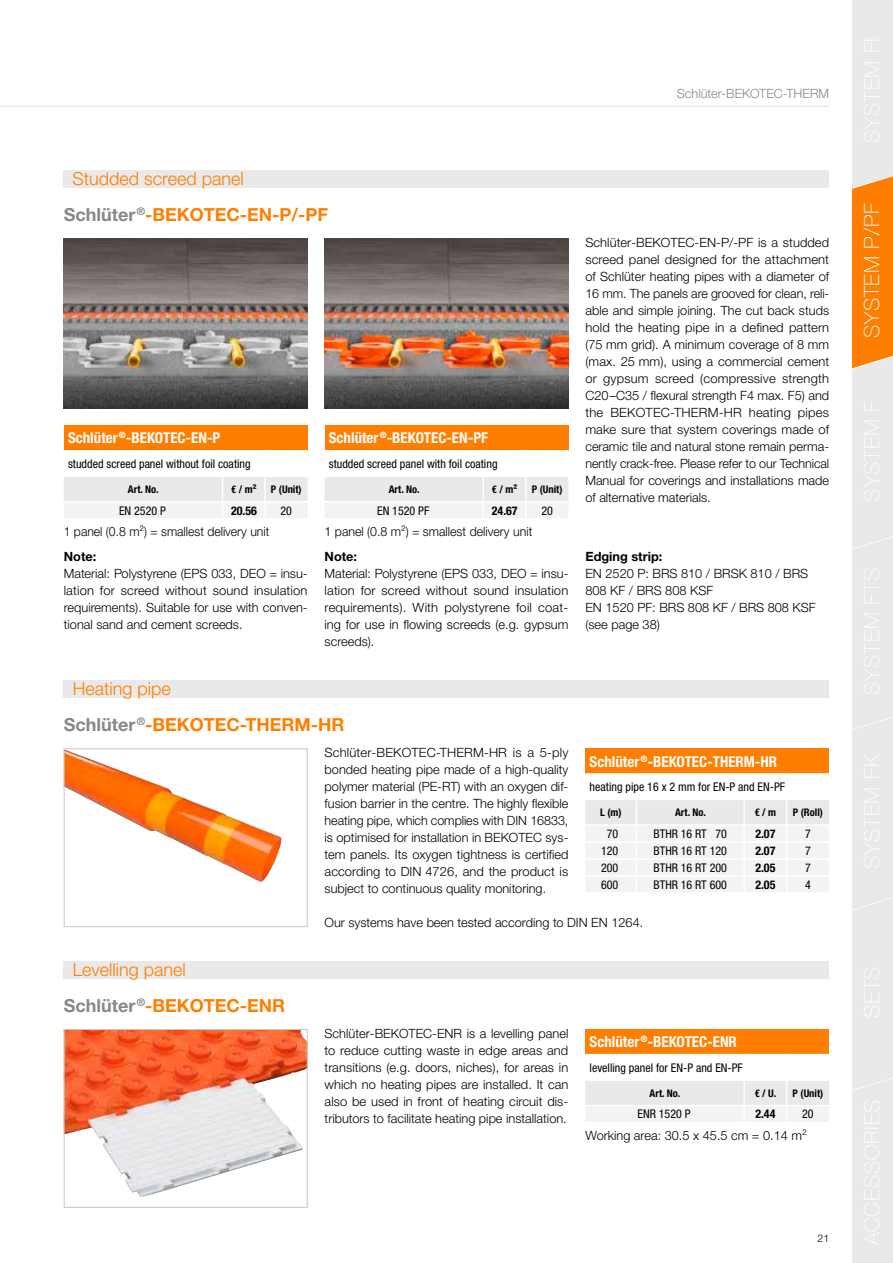
<style>
.page{position:relative;width:893px;height:1263px;background:#fff}
.page>*{position:absolute;margin:0;border:0;box-sizing:border-box;transform-origin:0 0}
.t1{font:100 21px "Helvetica Neue LT Pro";letter-spacing:.04em;color:#fff}
.t2{font:700 18px "Helvetica Neue LTW1 G";color:#ff7e00}
.t3{font:300 18px "Helvetica Neue LTW1 G";color:#ff7e00}
.t4{font:700 condensed 15px "Helvetica Neue LTW1 G";color:#fff}
.t5{font:300 12.75px/17px "Helvetica Neue LTW1 G";color:#000;text-align:justify}
.t6{font:300 12.75px "Helvetica Neue LTW1 G";color:#000;scale:.96 1}
.t7{font:300 12.75px "Helvetica Neue LTW1 G";color:#898888}
.t8{font:700 12.75px "Helvetica Neue LTW1 G";color:#000}
.t9{font:condensed 12px "Helvetica Neue LTW1 G";color:#000}
.t10{font:700 condensed 12px "Helvetica Neue LTW1 G";color:#000}
.t11{font:700 condensed 10.5px "Helvetica Neue LTW1 G";color:#000}
.t12{font:300 10.5px "Helvetica Neue LTW1 G";color:#000}
.s1{color:#898888}
</style>
<div class="page">
<hr style="left:0;top:106px;width:829px;height:1px;background:#e9e9e9">
<div style="left:64px;top:170px;width:765px;height:17px;background:#e9e9e9"></div>
<div style="left:64px;top:425px;width:244px;height:26px;background:#ff7e00"></div>
<hr style="left:64px;top:450px;width:159px;height:1px;background:#fff">
<hr style="left:223px;top:450px;width:42px;height:1px;background:#fff">
<hr style="left:265px;top:450px;width:43px;height:1px;background:#fff">
<svg style="left:64px;top:477px;width:244px;height:41px"></svg>
<div style="left:325px;top:425px;width:243px;height:26px;background:#ff7e00"></div>
<hr style="left:325px;top:450px;width:158px;height:1px;background:#fff">
<hr style="left:483px;top:450px;width:43px;height:1px;background:#fff">
<hr style="left:526px;top:450px;width:42px;height:1px;background:#fff">
<svg style="left:325px;top:477px;width:243px;height:41px"></svg>
<img style="left:66px;top:750px;width:216px;height:132px">
<div style="left:64px;top:748px;width:244px;height:179px;border:1px solid #c8c7c7"></div>
<div style="left:64px;top:680px;width:765px;height:17px;background:#e9e9e9"></div>
<div style="left:585px;top:748px;width:244px;height:26px;background:#ff7e00"></div>
<hr style="left:585px;top:773px;width:51px;height:2px;background:#fff">
<hr style="left:636px;top:773px;width:108px;height:2px;background:#fff">
<hr style="left:744px;top:773px;width:43px;height:2px;background:#fff">
<hr style="left:787px;top:773px;width:42px;height:2px;background:#fff">
<svg style="left:585px;top:800px;width:244px;height:92px"></svg>
<img style="left:66px;top:1031px;width:240px;height:166px">
<div style="left:64px;top:1029px;width:244px;height:179px;border:1px solid #c8c7c7"></div>
<div style="left:64px;top:961px;width:765px;height:17px;background:#e9e9e9"></div>
<div style="left:585px;top:1029px;width:244px;height:25px;background:#ff7e00"></div>
<svg style="left:585px;top:1081px;width:244px;height:41px"></svg>
<svg style="left:852px;top:0;width:41px;height:1263px"></svg>
<img style="left:64px;top:238px;width:244px;height:170px">
<img style="left:325px;top:238px;width:243px;height:170px">
<p class="t7" style="left:677px;top:86px;width:154px">Schlüter-BEKOTEC-THERM</p>
<h2 class="t3" style="left:73px;top:168px;width:173px">Studded screed panel</h2>
<h2 class="t2" style="left:64px;top:204px;width:266px"><span class="s1">Schlüter</span> <sup>®</sup>-BEKOTEC-EN-P/-PF</h2>
<p class="t4" style="left:68px;top:429px;width:154px">Schlüter <sup>®</sup>-BEKOTEC-EN-P</p>
<p class="t9" style="left:68px;top:456px;width:184px">studded screed panel without foil coating</p>
<p class="t11" style="left:128px;top:483px;width:32px">Art. No.</p>
<p class="t11" style="left:231px;top:483px;width:27px">€ / m²</p>
<p class="t11" style="left:271px;top:483px;width:32px">P (Unit)</p>
<p class="t9" style="left:119px;top:503px;width:48px">EN 2520 P</p>
<p class="t10" style="left:231px;top:503px;width:27px">20.56</p>
<p class="t9" style="left:281px;top:503px;width:13px">20</p>
<p class="t4" style="left:329px;top:429px;width:161px">Schlüter <sup>®</sup>-BEKOTEC-EN-PF</p>
<p class="t9" style="left:329px;top:456px;width:170px">studded screed panel with foil coating</p>
<p class="t11" style="left:389px;top:483px;width:32px">Art. No.</p>
<p class="t11" style="left:492px;top:483px;width:27px">€ / m²</p>
<p class="t11" style="left:532px;top:483px;width:32px">P (Unit)</p>
<p class="t9" style="left:377px;top:503px;width:54px">EN 1520 PF</p>
<p class="t10" style="left:492px;top:503px;width:27px">24.67</p>
<p class="t9" style="left:541px;top:503px;width:13px">20</p>
<p class="t6" style="left:64px;top:523px;width:216px">1 panel (0.8 m²) = smallest delivery unit</p>
<p class="t5" style="left:325px;top:523px;width:209px">1 panel (0.8 m²) = smallest delivery unit</p>
<p class="t8" style="left:64px;top:549px;width:34px">Note:</p>
<p class="t5" style="left:64px;top:565px;width:245px">Material: Polystyrene (EPS 033, DEO = insu&shy;lation for screed without sound insulation requirements). Suitable for use with conven&shy;tional sand and cement screeds.</p>
<p class="t8" style="left:325px;top:549px;width:34px">Note:</p>
<p class="t5" style="left:325px;top:565px;width:245px">Material: Polystyrene (EPS 033, DEO = insu&shy;lation for screed without sound insulation requirements). With polystyrene foil coat&shy;ing for use in flowing screeds (e.g. gypsum screeds).</p>
<h2 class="t3" style="left:73px;top:678px;width:100px">Heating pipe</h2>
<h2 class="t2" style="left:64px;top:714px;width:282px"><span class="s1">Schlüter</span> <sup>®</sup>-BEKOTEC-THERM-HR</h2>
<p class="t5" style="left:325px;top:744px;width:245px">Schlüter-BEKOTEC-THERM-HR is a 5-ply bonded heating pipe made of a high-quality polymer material (PE-RT) with an oxygen dif&shy;fusion barrier in the centre. The highly flexible heating pipe, which complies with DIN 16833, is optimised for installation in BEKOTEC sys&shy;tem panels. Its oxygen tightness is certified according to DIN 4726, and the product is subject to continuous quality monitoring.</p>
<p class="t5" style="left:585px;top:234px;width:245px">Schlüter-BEKOTEC-EN-P/-PF is a studded screed panel designed for the attachment of Schlüter heating pipes with a diameter of 16 mm. The panels are grooved for clean, reli&shy;able and simple joining. The cut back studs hold the heating pipe in a defined pattern (75 mm grid). A minimum coverage of 8 mm (max. 25 mm), using a commercial cement or gypsum screed (compressive strength C20–C35 / flexural strength F4 max. F5) and the BEKOTEC-THERM-HR heating pipes make sure that system coverings made of ceramic tile and natural stone remain perma&shy;nently crack-free. Please refer to our Technical Manual for coverings and installations made of alternative materials.</p>
<p class="t8" style="left:585px;top:549px;width:78px">Edging strip:</p>
<p class="t5" style="left:585px;top:565px;width:232px;text-align:left">EN 2520 P: BRS 810 / BRSK 810 / BRS<br>808 KF / BRS 808 KSF<br>EN 1520 PF: BRS 808 KF / BRS 808 KSF (see page 38)</p>
<p class="t4" style="left:590px;top:752px;width:189px">Schlüter <sup>®</sup>-BEKOTEC-THERM-HR</p>
<p class="t9" style="left:590px;top:780px;width:197px">heating pipe 16 x 2 mm for EN-P and EN-PF</p>
<p class="t11" style="left:600px;top:806px;width:23px">L (m)</p>
<p class="t11" style="left:675px;top:806px;width:32px">Art. No.</p>
<p class="t11" style="left:755px;top:806px;width:23px">€ / m</p>
<p class="t11" style="left:793px;top:806px;width:32px">P (Roll)</p>
<p class="t9" style="left:607px;top:826px;width:13px">70</p>
<p class="t9" style="left:654px;top:826px;width:75px">BTHR 16 RT 70</p>
<p class="t10" style="left:755px;top:826px;width:22px">2.07</p>
<p class="t9" style="left:805px;top:826px;width:7px">7</p>
<p class="t9" style="left:601px;top:843px;width:19px">120</p>
<p class="t9" style="left:654px;top:843px;width:75px">BTHR 16 RT 120</p>
<p class="t10" style="left:755px;top:843px;width:22px">2.07</p>
<p class="t9" style="left:805px;top:843px;width:7px">7</p>
<p class="t9" style="left:601px;top:860px;width:19px">200</p>
<p class="t9" style="left:654px;top:860px;width:75px">BTHR 16 RT 200</p>
<p class="t10" style="left:755px;top:860px;width:22px">2.05</p>
<p class="t9" style="left:805px;top:860px;width:7px">7</p>
<p class="t9" style="left:601px;top:877px;width:19px">600</p>
<p class="t9" style="left:654px;top:877px;width:75px">BTHR 16 RT 600</p>
<p class="t10" style="left:755px;top:877px;width:22px">2.05</p>
<p class="t9" style="left:805px;top:877px;width:7px">4</p>
<h2 class="t3" style="left:73px;top:958px;width:115px">Levelling panel</h2>
<h2 class="t2" style="left:64px;top:994px;width:223px"><span class="s1">Schlüter</span> <sup>®</sup>-BEKOTEC-ENR</h2>
<p class="t5" style="left:325px;top:914px;width:320px">Our systems have been tested according to DIN EN 1264.</p>
<p class="t5" style="left:325px;top:1024px;width:245px">Schlüter-BEKOTEC-ENR is a levelling panel to reduce cutting waste in edge areas and transitions (e.g. doors, niches), for areas in which no heating pipes are installed. It can also be used in front of heating circuit dis&shy;tributors to facilitate heating pipe installation.</p>
<p class="t4" style="left:590px;top:1033px;width:149px">Schlüter <sup>®</sup>-BEKOTEC-ENR</p>
<p class="t9" style="left:590px;top:1060px;width:155px">levelling panel for EN-P and EN-PF</p>
<p class="t11" style="left:649px;top:1086px;width:32px">Art. No.</p>
<p class="t11" style="left:755px;top:1086px;width:23px">€ / U.</p>
<p class="t11" style="left:793px;top:1086px;width:32px">P (Unit)</p>
<p class="t9" style="left:637px;top:1107px;width:55px">ENR 1520 P</p>
<p class="t10" style="left:755px;top:1107px;width:22px">2.44</p>
<p class="t9" style="left:802px;top:1107px;width:13px">20</p>
<p class="t5" style="left:585px;top:1126px;width:223px">Working area: 30.5 x 45.5 cm = 0.14 m²</p>
<h1 class="t1" style="left:860px;top:338px;width:137px;rotate:-90deg">SYSTEM P/PF</h1>
<p class="t12" style="left:817px;top:1231px;width:13px">21</p>
</div>
